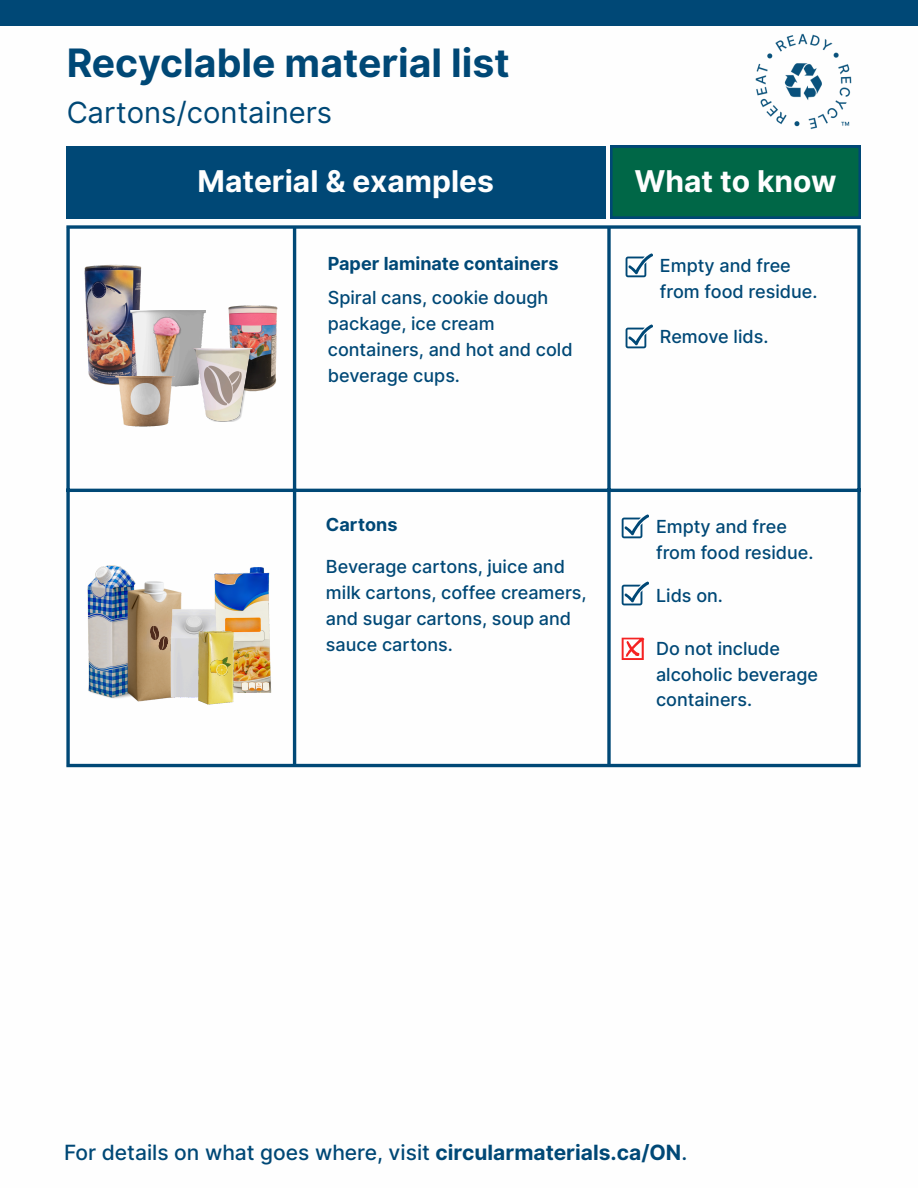
<style>
.page{position:relative;width:918px;height:1188px;background:#fff}
.page>*{position:absolute;margin:0;border:0;box-sizing:border-box;transform-origin:0 0}
.t1{font:700 39.15px "Inter";color:#004876}
.t2{font:700 30px "Inter";color:#fefefe}
.t3{font:29.25px "Inter";color:#004876}
.t4{font:500 21px "Inter";color:#004876}
.t5{font:500 18px/25.8px "Inter";color:#004876}
.t6{font:700 18px "Inter";color:#004876}
.s1{font-weight:700}
</style>
<div class="page">
<img style="left:755px;top:33px;width:97px;height:97px">
<div style="left:0;top:0;width:918px;height:26px;background:#004876"></div>
<div style="left:66px;top:146px;width:540px;height:73px;background:#004876"></div>
<svg style="left:610px;top:146px;width:251px;height:73px;background:#00644a"></svg>
<svg style="left:66px;top:229px;width:4px;height:535px;background:#26638a"></svg>
<hr style="left:293px;top:229px;width:3px;height:535px;background:#004876">
<svg style="left:607px;top:229px;width:4px;height:535px;background:#26638a"></svg>
<svg style="left:857px;top:229px;width:4px;height:535px;background:#26638a"></svg>
<svg style="left:66px;top:225px;width:795px;height:4px;background:#26638a"></svg>
<hr style="left:66px;top:489px;width:795px;height:3px;background:#004876">
<hr style="left:66px;top:764px;width:795px;height:3px;background:#004876">
<svg style="left:626px;top:325px;width:27px;height:23px"></svg>
<img style="left:228px;top:305px;width:50px;height:86px">
<img style="left:84px;top:264px;width:58px;height:46px">
<img style="left:66px;top:310px;width:179px;height:88px">
<img style="left:150px;top:315px;width:34px;height:62px">
<img style="left:110px;top:377px;width:76px;height:50px">
<img style="left:191px;top:348px;width:66px;height:74px">
<img style="left:87px;top:566px;width:38px;height:133px">
<img style="left:214px;top:566px;width:79px;height:129px">
<img style="left:113px;top:570px;width:69px;height:132px">
<svg style="left:149px;top:625px;width:13px;height:27px"></svg>
<img style="left:162px;top:601px;width:62px;height:101px">
<svg style="left:622px;top:582px;width:27px;height:23px"></svg>
<img style="left:189px;top:615px;width:56px;height:90px">
<img style="left:211px;top:657px;width:20px;height:18px">
<svg style="left:622px;top:638px;width:22px;height:22px"></svg>
<svg style="left:622px;top:514px;width:27px;height:24px"></svg>
<svg style="left:626px;top:253px;width:27px;height:24px"></svg>
<h1 class="t1" style="left:66px;top:39px;width:445px">Recyclable material list</h1>
<h3 class="t3" style="left:66px;top:94px;width:267px">Cartons/containers</h3>
<p class="t2" style="left:197px;top:163px;width:298px">Material &amp; examples</p>
<p class="t2" style="left:634px;top:163px;width:204px">What to know</p>
<p class="t6" style="left:328px;top:252px;width:232px">Paper laminate containers</p>
<p class="t5" style="left:328px;top:285px;width:246px">Spiral cans, cookie dough package, ice cream containers, and hot and cold beverage cups.</p>
<p class="t6" style="left:326px;top:513px;width:73px">Cartons</p>
<p class="t5" style="left:326px;top:554px;width:262px">Beverage cartons, juice and milk cartons, coffee creamers, and sugar cartons, soup and sauce cartons.</p>
<p class="t5" style="left:660px;top:252px;width:159px">Empty and free from food residue.</p>
<p class="t5" style="left:660px;top:323px;width:110px">Remove lids.</p>
<p class="t5" style="left:656px;top:513px;width:159px">Empty and free from food residue.</p>
<p class="t5" style="left:656px;top:582px;width:69px">Lids on.</p>
<p class="t5" style="left:656px;top:635px;width:164px">Do not include alcoholic beverage containers.</p>
<p class="t4" style="left:64px;top:1140px;width:625px">For details on what goes where, visit <span class="s1">circularmaterials.ca/ON</span>.</p>
</div>
